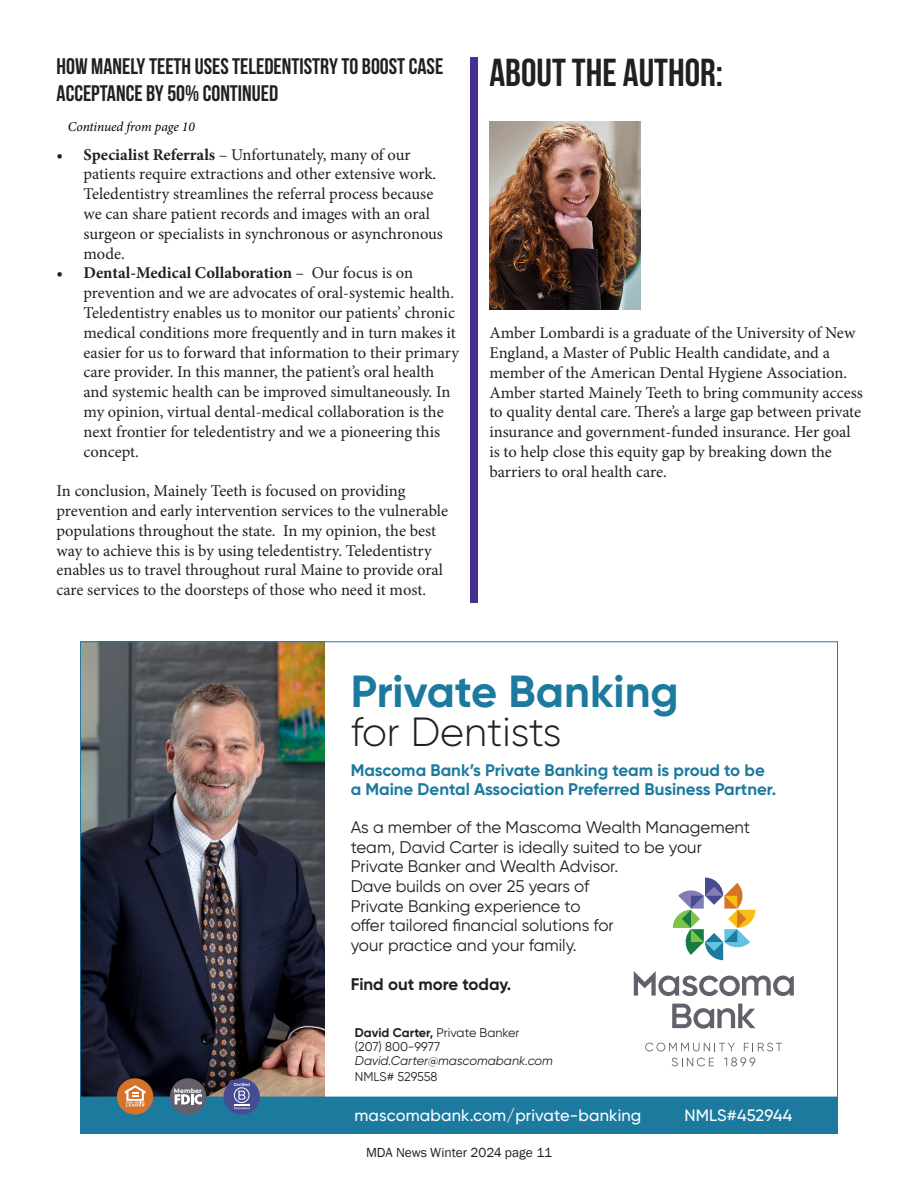
<style>
.page{position:relative;width:918px;height:1188px;background:#fff}
.page>*{position:absolute;margin:0;border:0;box-sizing:border-box;transform-origin:0 0}
.t1{font:700 44.85px "Gilroy";color:#1d7a9f}
.t2{font:300 40.65px "Gilroy";color:#231f20}
.t3{font:39px "Bebas Neue";color:#231f20}
.t4{font:22.5px/27px "Bebas Neue";color:#231f20}
.t5{font:16.8px/19.6px "Gilroy";color:#231f20}
.t6{font:700 16.8px/19.6px "Gilroy";color:#1d7a9f}
.t7{font:700 16.8px "Gilroy";color:#231f20}
.t8{font:16.5px/19.8px "Minion Pro";color:#231f20}
.t9{font:500 16.5px "Gilroy";letter-spacing:.01em;color:#fff}
.t10{font:13.5px "Franklin Gothic";color:#231f20}
.t11{font:italic 13.5px "Minion Pro";letter-spacing:-.01em;color:#000}
.t12{font:italic 12.6px/14.1px "Gilroy";color:#231f20}
.t13{font:12.6px "Gilroy";letter-spacing:-.005em;color:#231f20}
.t14{font:700 6.45px "Montserrat";color:#fff}
.s1{font-weight:700}
.s2{font-weight:700;font-style:normal}
.s3{font-style:normal}
</style>
<div class="page">
<div style="left:470px;top:57px;width:8px;height:546px;background:#452f92"></div>
<img style="left:489px;top:121px;width:152px;height:189px">
<img style="left:82px;top:644px;width:243px;height:453px">
<svg style="left:634px;top:971px;width:160px;height:25px"></svg>
<svg style="left:673px;top:878px;width:82px;height:82px"></svg>
<svg style="left:645px;top:1043px;width:90px;height:8px"></svg>
<svg style="left:744px;top:1043px;width:38px;height:8px"></svg>
<svg style="left:672px;top:1058px;width:42px;height:8px"></svg>
<svg style="left:724px;top:1057px;width:31px;height:9px"></svg>
<svg style="left:672px;top:1004px;width:83px;height:25px"></svg>
<div style="left:80px;top:1097px;width:758px;height:37px;background:#1d7a9f"></div>
<div style="left:117px;top:1078px;width:36px;height:36px;background:#d67329;border-radius:50%"></div>
<div style="left:170px;top:1078px;width:36px;height:36px;background:#645f6b;border-radius:50%"></div>
<div style="left:224px;top:1078px;width:36px;height:36px;background:#464c92;border-radius:50%"></div>
<svg style="left:234px;top:1083px;width:16px;height:27px"></svg>
<svg style="left:125px;top:1085px;width:20px;height:21px"></svg>
<svg style="left:175px;top:1094px;width:27px;height:11px"></svg>
<p class="t4" style="left:57px;top:52px;width:388px">HOW MANELY TEETH USES TELEDENTISTRY TO BOOST CASE<br>ACCEPTANCE BY 50% CONTINUED</p>
<p class="t11" style="left:68px;top:117px;width:128px">Continued from page 10</p>
<p class="t8" style="left:84px;top:144px;width:361px;text-indent:-27px"><span class="s1">• Specialist Referrals</span> – Unfortunately, many of our patients require extractions and other extensive work.<br>Teledentistry streamlines the referral process because we can share patient records and images with an oral surgeon or specialists in synchronous or asynchronous mode.</p>
<p class="t8" style="left:84px;top:263px;width:377px;text-indent:-27px"><span class="s1">• Dental-Medical Collaboration</span> – Our focus is on prevention and we are advocates of oral-systemic health.<br>Teledentistry enables us to monitor our patients’ chronic medical conditions more frequently and in turn makes it easier for us to forward that information to their primary care provider. In this manner, the patient’s oral health and systemic health can be improved simultaneously. In my opinion, virtual dental-medical collaboration is the next frontier for teledentistry and we a pioneering this concept.</p>
<p class="t8" style="left:57px;top:481px;width:393px">In conclusion, Mainely Teeth is focused on providing prevention and early intervention services to the vulnerable populations throughout the state. In my opinion, the best way to achieve this is by using teledentistry. Teledentistry enables us to travel throughout rural Maine to provide oral care services to the doorsteps of those who need it most.</p>
<p class="t3" style="left:489px;top:51px;width:235px">ABOUT THE AUTHOR:</p>
<p class="t8" style="left:489px;top:323px;width:375px">Amber Lombardi is a graduate of the University of New England, a Master of Public Health candidate, and a member of the American Dental Hygiene Association.<br>Amber started Mainely Teeth to bring community access to quality dental care. There’s a large gap between private insurance and government-funded insurance. Her goal is to help close this equity gap by breaking down the barriers to oral health care.</p>
<p class="t1" style="left:351px;top:663px;width:330px">Private Banking</p>
<p class="t2" style="left:351px;top:707px;width:212px">for Dentists</p>
<p class="t14" style="left:174px;top:1086px;width:30px">Member</p>
<p class="t6" style="left:351px;top:760px;width:427px">Mascoma Bank’s Private Banking team is proud to be a Maine Dental Association Preferred Business Partner.</p>
<p class="t5" style="left:351px;top:817px;width:401px">As a member of the Mascoma Wealth Management team, David Carter is ideally suited to be your Private Banker and Wealth Advisor.<br>Dave builds on over 25 years of<br>Private Banking experience to<br>offer tailored financial solutions for<br>your practice and your family.</p>
<p class="t7" style="left:351px;top:974px;width:162px">Find out more today.</p>
<p class="t12" style="left:355px;top:1025px;width:200px"><span class="s2">David Carter,</span> <span class="s3">Private Banker<br>(207) 800-9977<br></span>David.Carter@mascomabank.com</p>
<p class="t13" style="left:355px;top:1069px;width:84px">NMLS# 529558</p>
<p class="t9" style="left:355px;top:1105px;width:288px">mascomabank.com/private-banking</p>
<p class="t9" style="left:685px;top:1105px;width:109px">NMLS#452944</p>
<p class="t10" style="left:366px;top:1144px;width:187px">MDA News Winter 2024 page 11</p>
</div>
